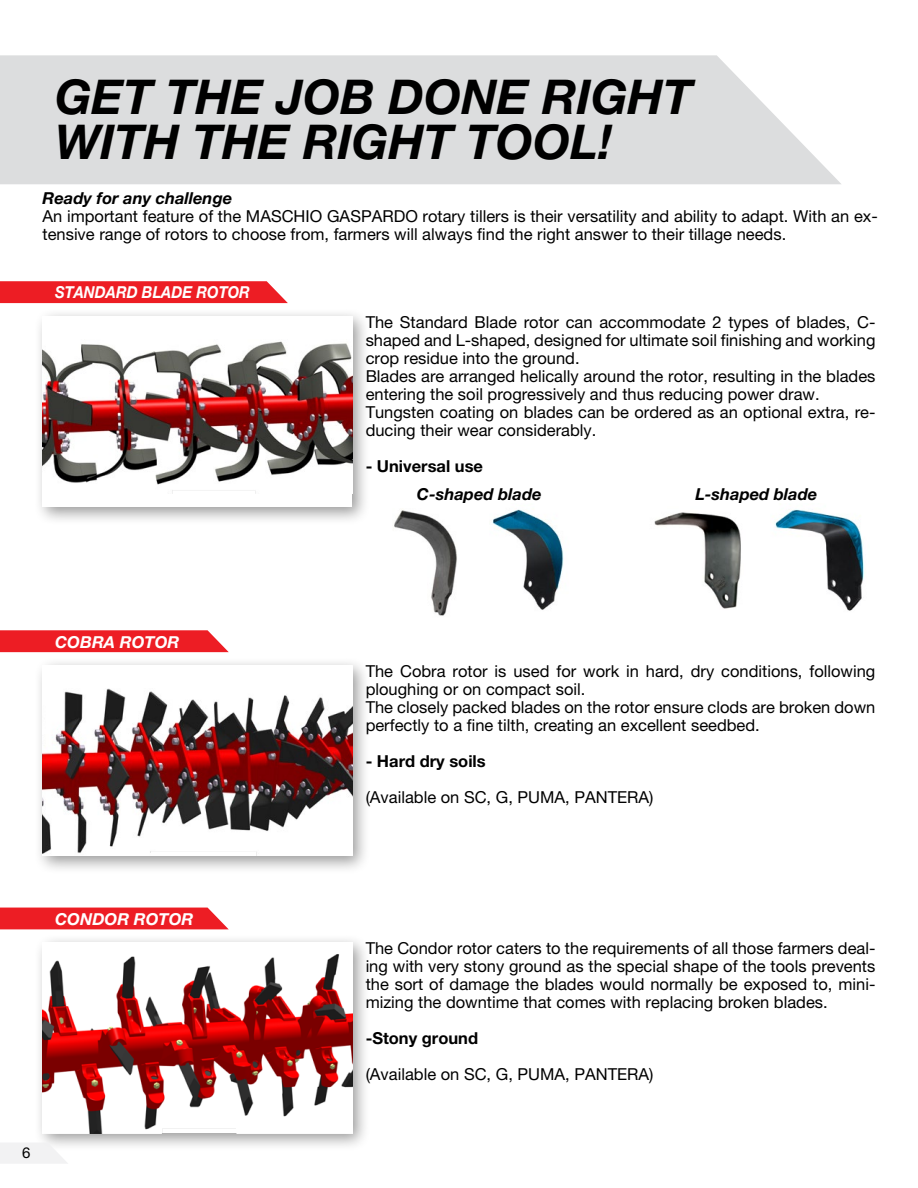
<style>
.page{position:relative;width:918px;height:1188px;background:#fff}
.page>*{position:absolute;margin:0;border:0;box-sizing:border-box;transform-origin:0 0}
.t1{font:italic 700 48px/45px "Helvetica Neue LT Pro";color:#000}
.t2{font:16.5px/18px "Helvetica Neue LT Pro";color:#000}
.t3{font:italic 700 16.5px "Helvetica Neue LT Pro";color:#000}
.t4{font:700 16.5px "Helvetica Neue LT Pro";color:#000}
.t5{font:italic 700 16.5px "Helvetica Neue LT Pro";color:#fff}
.t6{font:italic 700 16.5px "Helvetica Neue LT Pro";color:#fff;scale:.9 1}
.t7{font:15px "Helvetica Neue LT Pro";color:#000}
</style>
<div class="page">
<svg style="left:0;top:281px;width:288px;height:22px;background:#ed272e"></svg>
<svg style="left:0;top:55px;width:841px;height:129px;background:#dedfe0"></svg>
<div style="left:34px;top:307px;width:337px;height:219px;background:#000;opacity:.4"></div>
<div style="left:43px;top:316px;width:309px;height:191px;background:#fff"></div>
<img style="left:43px;top:341px;width:309px;height:152px">
<img style="left:492px;top:509px;width:72px;height:101px">
<img style="left:654px;top:512px;width:87px;height:97px">
<img style="left:394px;top:510px;width:63px;height:106px">
<img style="left:775px;top:509px;width:89px;height:102px">
<svg style="left:0;top:630px;width:229px;height:22px;background:#ee2a31"></svg>
<div style="left:34px;top:657px;width:337px;height:218px;background:#000;opacity:.4"></div>
<img style="left:43px;top:665px;width:309px;height:191px">
<div style="left:0;top:908px;width:229px;height:21px;background:#ed1d24"></div>
<div style="left:34px;top:934px;width:337px;height:218px;background:#000;opacity:.4"></div>
<img style="left:43px;top:943px;width:309px;height:190px">
<svg style="left:0;top:1143px;width:68px;height:20px"></svg>
<h1 class="t1" style="left:55px;top:74px;width:639px">GET THE JOB DONE RIGHT<br>WITH THE RIGHT TOOL!</h1>
<p class="t3" style="left:43px;top:188px;width:191px">Ready for any challenge</p>
<p class="t2" style="left:43px;top:207px;width:837px">An important feature of the MASCHIO GASPARDO rotary tillers is their versatility and ability to adapt. With an ex&shy;tensive range of rotors to choose from, farmers will always find the right answer to their tillage needs.</p>
<p class="t6" style="left:55px;top:282px;width:218px">STANDARD BLADE ROTOR</p>
<p class="t2" style="left:366px;top:313px;width:511px">The Standard Blade rotor can accommodate 2 types of blades, C&shy;shaped and L-shaped, designed for ultimate soil finishing and working crop residue into the ground.<br>Blades are arranged helically around the rotor, resulting in the blades entering the soil progressively and thus reducing power draw.<br>Tungsten coating on blades can be ordered as an optional extra, re&shy;ducing their wear considerably.</p>
<p class="t4" style="left:366px;top:456px;width:119px">- Universal use</p>
<p class="t3" style="left:417px;top:484px;width:126px">C-shaped blade</p>
<p class="t3" style="left:695px;top:484px;width:123px">L-shaped blade</p>
<p class="t5" style="left:55px;top:631px;width:126px">COBRA ROTOR</p>
<p class="t5" style="left:55px;top:909px;width:140px">CONDOR ROTOR</p>
<p class="t7" style="left:22px;top:1144px;width:10px">6</p>
<p class="t2" style="left:366px;top:662px;width:511px">The Cobra rotor is used for work in hard, dry conditions, following ploughing or on compact soil.<br>The closely packed blades on the rotor ensure clods are broken down perfectly to a fine tilth, creating an excellent seedbed.</p>
<p class="t4" style="left:366px;top:751px;width:122px">- Hard dry soils</p>
<p class="t2" style="left:366px;top:788px;width:289px">(Available on SC, G, PUMA, PANTERA)</p>
<p class="t2" style="left:366px;top:939px;width:511px;text-align:justify">The Condor rotor caters to the requirements of all those farmers deal&shy;ing with very stony ground as the special shape of the tools prevents the sort of damage the blades would normally be exposed to, mini&shy;mizing the downtime that comes with replacing broken blades.</p>
<p class="t4" style="left:366px;top:1028px;width:114px">-Stony ground</p>
<p class="t2" style="left:366px;top:1065px;width:289px">(Available on SC, G, PUMA, PANTERA)</p>
</div>
